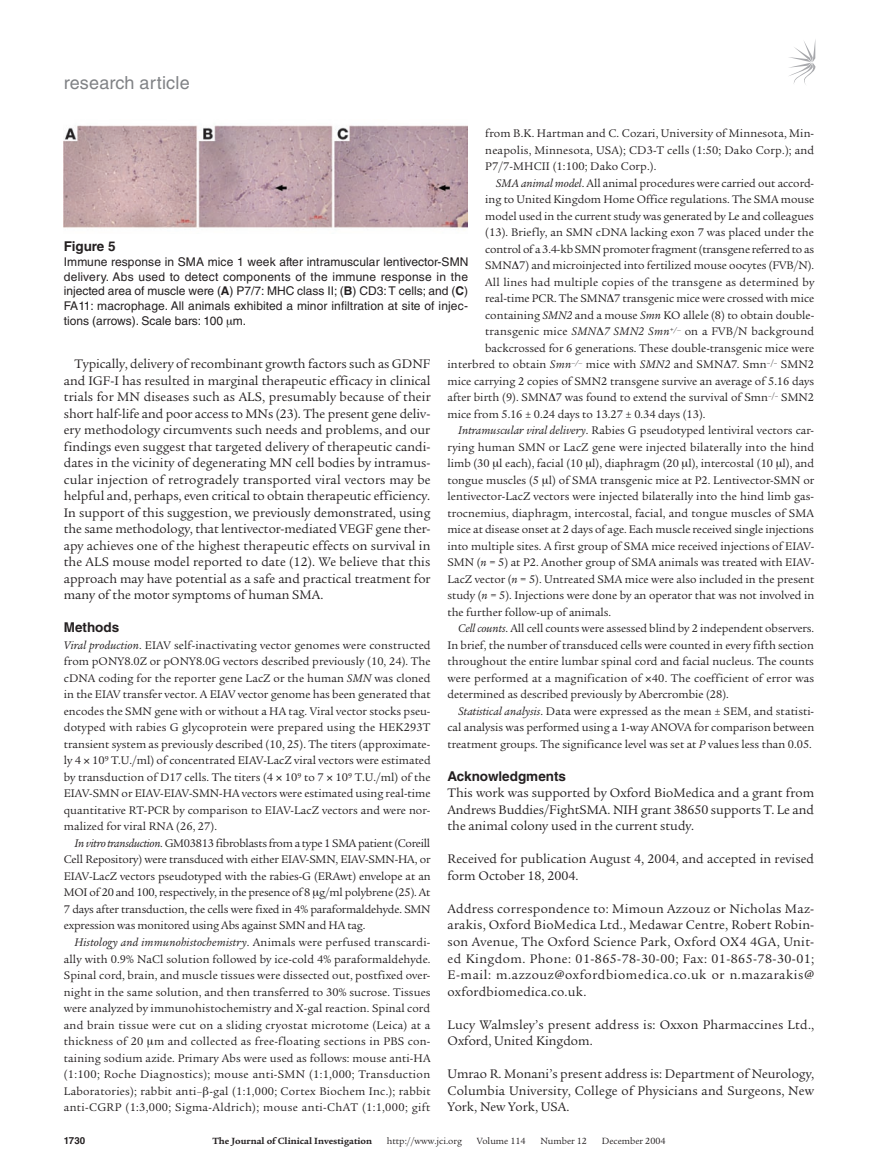
<style>
.page{position:relative;width:878px;height:1174px;background:#fff}
.page>*{position:absolute;margin:0;border:0;box-sizing:border-box;transform-origin:0 0}
.t1{font:18px "Helvetica LT Std";letter-spacing:.01em;color:#808285}
.t2{font:13.5px/16.5px "Legacy Serif Std";letter-spacing:.005em;color:#231f20;text-align:justify}
.t3{font:700 13.5px "Helvetica LT Std";color:#231f20}
.t4{font:12px/16.5px "Legacy Serif Std";color:#231f20;text-align:justify}
.t5{font:12px/14.7px "Helvetica LT Std";color:#231f20;text-align:justify}
.t6{font:9.75px "Legacy Serif Std";color:#231f20}
.t7{font:700 9.75px "Legacy Serif Std";color:#231f20}
.t8{font:700 9.75px "Helvetica LT Std";color:#231f20}
.s1{font-style:italic}
.s2{font-weight:700}
</style>
<div class="page">
<svg style="left:789px;top:41px;width:26px;height:44px"></svg>
<img style="left:64px;top:125px;width:404px;height:104px">
<h1 class="t1" style="left:64px;top:72px;width:127px">research article</h1>
<p class="t4" style="left:485px;top:125px;width:330px">from B.K. Hartman and C. Cozari, University of Minnesota, Min&shy;neapolis, Minnesota, USA); CD3-T cells (1:50; Dako Corp.); and P7/7-MHCII (1:100; Dako Corp.).</p>
<p class="t4" style="left:496px;top:175px;width:320px"><span class="s1">SMA animal model</span>. All animal procedures were carried out accord-</p>
<p class="t4" style="left:485px;top:191px;width:330px">ing to United Kingdom Home Office regulations. The SMA mouse</p>
<p class="t4" style="left:485px;top:208px;width:330px">model used in the current study was generated by Le and colleagues</p>
<p class="t4" style="left:485px;top:224px;width:330px">(13). Briefly, an SMN cDNA lacking exon 7 was placed under the</p>
<p class="t4" style="left:485px;top:241px;width:330px">control of a 3.4-kb SMN promoter fragment (transgene referred to as</p>
<p class="t4" style="left:485px;top:257px;width:330px">SMN 7) and microinjected into fertilized mouse oocytes (FVB/N).</p>
<p class="t4" style="left:485px;top:274px;width:330px">All lines had multiple copies of the transgene as determined by</p>
<p class="t4" style="left:485px;top:290px;width:330px">real-time PCR. The SMN 7 transgenic mice were crossed with mice</p>
<p class="t4" style="left:485px;top:307px;width:330px">containing <span class="s1">SMN2</span> and a mouse <span class="s1">Smn</span> KO allele (8) to obtain double-</p>
<p class="t4" style="left:485px;top:323px;width:330px">transgenic mice <span class="s1">SMN 7 SMN2 Smn</span><sup>+/–</sup> on a FVB/N background</p>
<p class="t4" style="left:485px;top:340px;width:330px">backcrossed for 6 generations. These double-transgenic mice were</p>
<p class="t4" style="left:447px;top:356px;width:368px">interbred to obtain <span class="s1">Smn</span><sup>–/–</sup> mice with <span class="s1">SMN2</span> and SMN 7. Smn<sup>–/–</sup> SMN2</p>
<p class="t4" style="left:447px;top:373px;width:368px">mice carrying 2 copies of SMN2 transgene survive an average of 5.16 days</p>
<p class="t4" style="left:447px;top:389px;width:368px">after birth (9). SMN 7 was found to extend the survival of Smn<sup>–/–</sup> SMN2</p>
<p class="t4" style="left:447px;top:406px;width:259px">mice from 5.16 ± 0.24 days to 13.27 ± 0.34 days (13).</p>
<p class="t4" style="left:458px;top:422px;width:357px"><span class="s1">Intramuscular viral delivery</span>. Rabies G pseudotyped lentiviral vectors car-</p>
<p class="t4" style="left:447px;top:439px;width:368px">rying human SMN or LacZ gene were injected bilaterally into the hind</p>
<p class="t4" style="left:447px;top:455px;width:368px">limb (30 l each), facial (10 l), diaphragm (20 l), intercostal (10 l), and</p>
<p class="t4" style="left:447px;top:472px;width:368px">tongue muscles (5 l) of SMA transgenic mice at P2. Lentivector-SMN or</p>
<p class="t4" style="left:447px;top:488px;width:368px">lentivector-LacZ vectors were injected bilaterally into the hind limb gas-</p>
<p class="t4" style="left:447px;top:505px;width:368px">trocnemius, diaphragm, intercostal, facial, and tongue muscles of SMA</p>
<p class="t4" style="left:447px;top:521px;width:368px">mice at disease onset at 2 days of age. Each muscle received single injections</p>
<p class="t4" style="left:447px;top:538px;width:368px">into multiple sites. A first group of SMA mice received injections of EIAV-</p>
<p class="t4" style="left:447px;top:554px;width:368px">SMN (<span class="s1">n</span> = 5) at P2. Another group of SMA animals was treated with EIAV-</p>
<p class="t4" style="left:447px;top:571px;width:368px">LacZ vector (<span class="s1">n</span> = 5). Untreated SMA mice were also included in the present</p>
<p class="t4" style="left:447px;top:587px;width:368px">study (<span class="s1">n</span> = 5). Injections were done by an operator that was not involved in</p>
<p class="t4" style="left:447px;top:604px;width:165px">the further follow-up of animals.</p>
<p class="t4" style="left:458px;top:620px;width:357px"><span class="s1">Cell counts</span>. All cell counts were assessed blind by 2 independent observers.</p>
<p class="t4" style="left:447px;top:637px;width:368px">In brief, the number of transduced cells were counted in every fifth section</p>
<p class="t4" style="left:447px;top:653px;width:368px">throughout the entire lumbar spinal cord and facial nucleus. The counts</p>
<p class="t4" style="left:447px;top:670px;width:368px">were performed at a magnification of 40. The coefficient of error was</p>
<p class="t4" style="left:447px;top:686px;width:283px">determined as described previously by Abercrombie (28).</p>
<p class="t4" style="left:458px;top:703px;width:357px"><span class="s1">Statistical analysis</span>. Data were expressed as the mean ± SEM, and statisti-</p>
<p class="t4" style="left:447px;top:719px;width:368px">cal analysis was performed using a 1-way ANOVA for comparison between</p>
<p class="t4" style="left:447px;top:736px;width:366px">treatment groups. The significance level was set at <span class="s1">P</span> values less than 0.05.</p>
<p class="t3" style="left:447px;top:768px;width:120px">Acknowledgments</p>
<p class="t2" style="left:447px;top:785px;width:368px">This work was supported by Oxford BioMedica and a grant from Andrews Buddies/FightSMA. NIH grant 38650 supports T. Le and the animal colony used in the current study.</p>
<p class="t2" style="left:447px;top:851px;width:368px">Received for publication August 4, 2004, and accepted in revised form October 18, 2004.</p>
<p class="t2" style="left:447px;top:900px;width:368px">Address correspondence to: Mimoun Azzouz or Nicholas Maz&shy;arakis, Oxford BioMedica Ltd., Medawar Centre, Robert Robin&shy;son Avenue, The Oxford Science Park, Oxford OX4 4GA, Unit&shy;ed Kingdom. Phone: 01-865-78-30-00; Fax: 01-865-78-30-01; E-mail: m.azzouz@oxfordbiomedica.co.uk or n.mazarakis@ oxfordbiomedica.co.uk.</p>
<p class="t2" style="left:447px;top:1016px;width:368px">Lucy Walmsley’s present address is: Oxxon Pharmaccines Ltd.,<br>Oxford, United Kingdom.</p>
<p class="t2" style="left:447px;top:1065px;width:368px">Umrao R. Monani’s present address is: Department of Neurology, Columbia University, College of Physicians and Surgeons, New York, New York, USA.</p>
<p class="t3" style="left:64px;top:238px;width:53px">Figure 5</p>
<p class="t5" style="left:64px;top:254px;width:406px">Immune response in SMA mice 1 week after intramuscular lentivector-SMN delivery. Abs used to detect components of the immune response in the injected area of muscle were (<span class="s2">A</span>) P7/7: MHC class II; (<span class="s2">B</span>) CD3: T cells; and (<span class="s2">C</span>)<br>FA11: macrophage. All animals exhibited a minor infiltration at site of injec&shy;tions (arrows). Scale bars: 100 m.</p>
<p class="t2" style="left:64px;top:356px;width:368px;text-indent:11px">Typically, delivery of recombinant growth factors such as GDNF and IGF-I has resulted in marginal therapeutic efficacy in clinical trials for MN diseases such as ALS, presumably because of their short half-life and poor access to MNs (23). The present gene deliv&shy;ery methodology circumvents such needs and problems, and our findings even suggest that targeted delivery of therapeutic candi&shy;dates in the vicinity of degenerating MN cell bodies by intramus&shy;cular injection of retrogradely transported viral vectors may be helpful and, perhaps, even critical to obtain therapeutic efficiency.<br>In support of this suggestion, we previously demonstrated, using the same methodology, that lentivector-mediated VEGF gene ther&shy;apy achieves one of the highest therapeutic effects on survival in the ALS mouse model reported to date (12). We believe that this approach may have potential as a safe and practical treatment for many of the motor symptoms of human SMA.</p>
<p class="t3" style="left:64px;top:619px;width:57px">Methods</p>
<p class="t4" style="left:64px;top:637px;width:368px"><span class="s1">Viral production</span>. EIAV self-inactivating vector genomes were constructed from pONY8.0Z or pONY8.0G vectors described previously (10, 24). The cDNA coding for the reporter gene LacZ or the human <span class="s1">SMN</span> was cloned in the EIAV transfer vector. A EIAV vector genome has been generated that encodes the SMN gene with or without a HA tag. Viral vector stocks pseu&shy;dotyped with rabies G glycoprotein were prepared using the HEK293T transient system as previously described (10, 25). The titers (approximate&shy;ly 4 10<sup>9</sup> T.U./ml) of concentrated EIAV-LacZ viral vectors were estimated by transduction of D17 cells. The titers (4 10<sup>9</sup> to 7 10<sup>9</sup> T.U./ml) of the EIAV-SMN or EIAV-EIAV-SMN-HA vectors were estimated using real-time quantitative RT-PCR by comparison to EIAV-LacZ vectors and were nor&shy;malized for viral RNA (26, 27).</p>
<p class="t4" style="left:64px;top:835px;width:368px;text-indent:11px"><span class="s1">In vitro transduction</span>. GM03813 fibroblasts from a type 1 SMA patient (Coreill Cell Repository) were transduced with either EIAV-SMN, EIAV-SMN-HA, or EIAV-LacZ vectors pseudotyped with the rabies-G (ERAwt) envelope at an MOI of 20 and 100, respectively, in the presence of 8 g/ml polybrene (25). At 7 days after transduction, the cells were fixed in 4% paraformaldehyde. SMN expression was monitored using Abs against SMN and HA tag.</p>
<p class="t4" style="left:64px;top:934px;width:368px;text-indent:11px"><span class="s1">Histology and immunohistochemistry</span>. Animals were perfused transcardi&shy;ally with 0.9% NaCl solution followed by ice-cold 4% paraformaldehyde.<br>Spinal cord, brain, and muscle tissues were dissected out, postfixed over&shy;night in the same solution, and then transferred to 30% sucrose. Tissues were analyzed by immunohistochemistry and X-gal reaction. Spinal cord and brain tissue were cut on a sliding cryostat microtome (Leica) at a thickness of 20 m and collected as free-floating sections in PBS con&shy;taining sodium azide. Primary Abs were used as follows: mouse anti-HA (1:100; Roche Diagnostics); mouse anti-SMN (1:1,000; Transduction Laboratories); rabbit anti– -gal (1:1,000; Cortex Biochem Inc.); rabbit anti-CGRP (1:3,000; Sigma-Aldrich); mouse anti-ChAT (1:1,000; gift</p>
<p class="t8" style="left:64px;top:1134px;width:23px">1730</p>
<p class="t7" style="left:212px;top:1135px;width:161px">The Journal of Clinical Investigation</p>
<p class="t6" style="left:387px;top:1135px;width:77px">http://www.jci.org</p>
<p class="t6" style="left:476px;top:1135px;width:50px">Volume 114</p>
<p class="t6" style="left:540px;top:1135px;width:48px">Number 12</p>
<p class="t6" style="left:601px;top:1135px;width:65px">December 2004</p>
</div>
